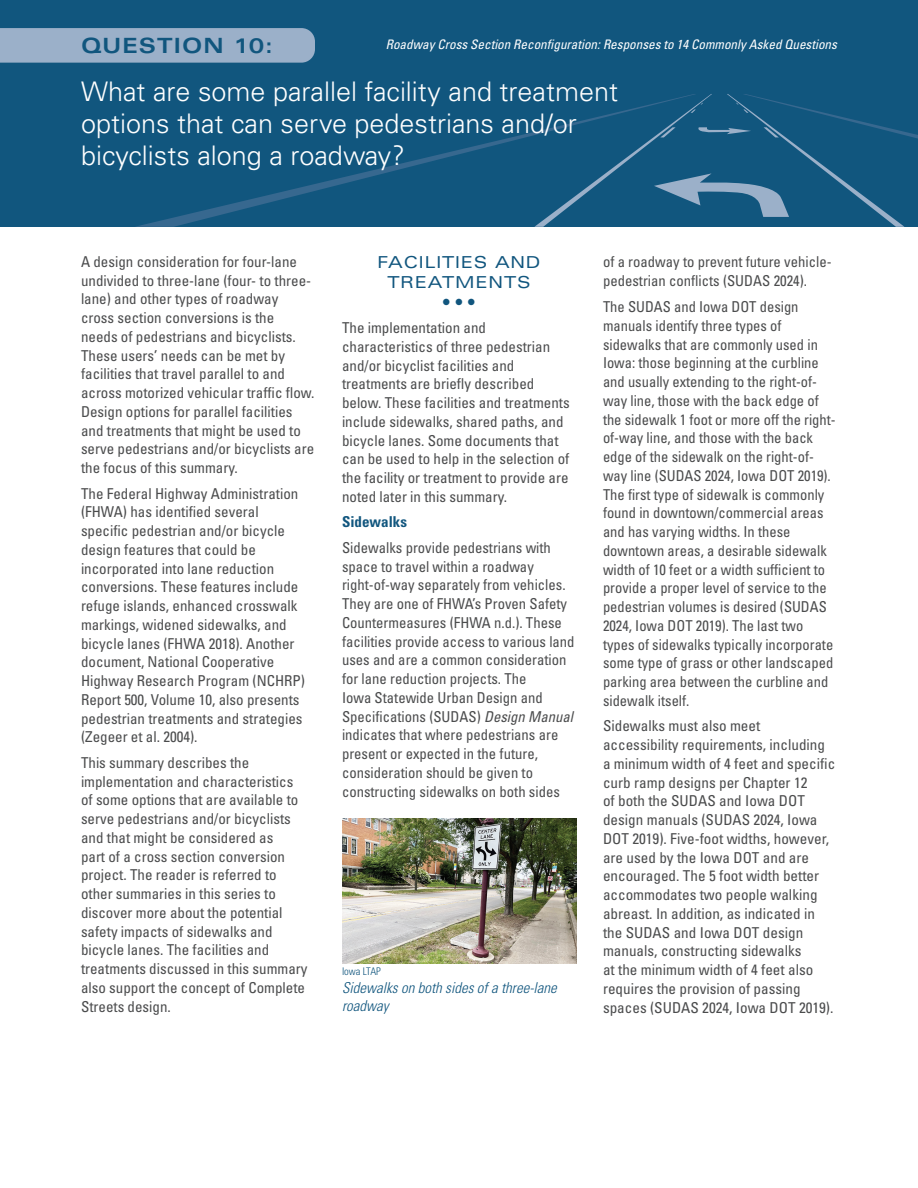
<style>
.page{position:relative;width:918px;height:1188px;background:#fff}
.page>*{position:absolute;margin:0;border:0;box-sizing:border-box;transform-origin:0 0}
.t1{font:300 27px/32.4px "Univers LT Std";color:#fff}
.Question__word{font:700 expanded 21px "Univers LT Std";letter-spacing:.05em;color:#11567e}
.t2{font:expanded 16.5px/19.8px "Univers LT Std";letter-spacing:.05em;color:#11567e;text-align:center}
.Body_Text{font:condensed 15px/18.8px "Univers LT Std";color:#4b4c4d}
.Figure_Caption{font:italic 300 condensed 15px/18px "Univers LT Std";color:#11567e}
.t3{font:700 condensed 15px "Univers LT Std";color:#11567e}
.t4{font:italic condensed 13.2px "Univers LT Std";color:#fff}
.Figure_Caption-2{font:300 condensed 10.5px "Univers LT Std";color:#11567e}
.s1{font-style:italic}
</style>
<div class="page">
<div style="left:0;top:0;width:918px;height:227px;background:#11567e"></div>
<svg style="left:697px;top:94px;width:221px;height:133px"></svg>
<svg style="left:136px;top:94px;width:561px;height:133px"></svg>
<div style="left:0;top:28px;width:315px;height:35px;background:#9bb0c9"></div>
<img style="left:342px;top:818px;width:234px;height:146px">
<h1 class="Question__word" style="left:81px;top:33px;width:194px">QUESTION 10:</h1>
<p class="t4" style="left:386px;top:36px;width:453px">Roadway Cross Section Reconfiguration: Responses to 14 Commonly Asked Questions</p>
<h1 class="t1" style="left:81px;top:75px;width:539px">What are some parallel facility and treatment options that can serve pedestrians and/or bicyclists along a roadway?</h1>
<p class="Body_Text" style="left:81px;top:252px;width:235px">A design consideration for four-lane undivided to three-lane (four- to three&shy;lane) and other types of roadway cross section conversions is the needs of pedestrians and bicyclists.<br>These users’ needs can be met by facilities that travel parallel to and across motorized vehicular traffic flow.<br>Design options for parallel facilities and treatments that might be used to serve pedestrians and/or bicyclists are the focus of this summary.</p>
<p class="Body_Text" style="left:81px;top:484px;width:226px">The Federal Highway Administration (FHWA) has identified several specific pedestrian and/or bicycle design features that could be incorporated into lane reduction conversions. These features include refuge islands, enhanced crosswalk markings, widened sidewalks, and bicycle lanes (FHWA 2018). Another document, National Cooperative Highway Research Program (NCHRP)<br>Report 500, Volume 10, also presents pedestrian treatments and strategies (Zegeer et al. 2004).</p>
<p class="Body_Text" style="left:81px;top:753px;width:228px">This summary describes the implementation and characteristics of some options that are available to serve pedestrians and/or bicyclists and that might be considered as<br>part of a cross section conversion project. The reader is referred to other summaries in this series to discover more about the potential safety impacts of sidewalks and bicycle lanes. The facilities and treatments discussed in this summary also support the concept of Complete Streets design.</p>
<h2 class="t2" style="left:377px;top:252px;width:165px">FACILITIES AND<br>TREATMENTS</h2>
<p class="Body_Text" style="left:342px;top:318px;width:229px">The implementation and characteristics of three pedestrian and/or bicyclist facilities and treatments are briefly described below. These facilities and treatments include sidewalks, shared paths, and bicycle lanes. Some documents that can be used to help in the selection of the facility or treatment to provide are noted later in this summary.</p>
<h3 class="t3" style="left:342px;top:513px;width:67px">Sidewalks</h3>
<p class="Body_Text" style="left:342px;top:538px;width:234px">Sidewalks provide pedestrians with space to travel within a roadway right-of-way separately from vehicles.<br>They are one of FHWA’s Proven Safety Countermeasures (FHWA n.d.). These facilities provide access to various land uses and are a common consideration for lane reduction projects. The<br>Iowa Statewide Urban Design and Specifications (SUDAS) <span class="s1">Design Manual </span>indicates that where pedestrians are present or expected in the future, consideration should be given to constructing sidewalks on both sides</p>
<p class="Figure_Caption-2" style="left:342px;top:965px;width:40px">Iowa LTAP</p>
<p class="Figure_Caption" style="left:342px;top:979px;width:216px">Sidewalks on both sides of a three-lane roadway</p>
<p class="Body_Text" style="left:603px;top:252px;width:230px">of a roadway to prevent future vehicle&shy;pedestrian conflicts (SUDAS 2024).</p>
<p class="Body_Text" style="left:603px;top:297px;width:234px">The SUDAS and Iowa DOT design manuals identify three types of sidewalks that are commonly used in Iowa: those beginning at the curbline and usually extending to the right-of&shy;way line, those with the back edge of the sidewalk 1 foot or more off the right&shy;of-way line, and those with the back edge of the sidewalk on the right-of&shy;way line (SUDAS 2024, Iowa DOT 2019).<br>The first type of sidewalk is commonly found in downtown/commercial areas and has varying widths. In these downtown areas, a desirable sidewalk width of 10 feet or a width sufficient to provide a proper level of service to the pedestrian volumes is desired (SUDAS 2024, Iowa DOT 2019). The last two types of sidewalks typically incorporate some type of grass or other landscaped parking area between the curbline and sidewalk itself.</p>
<p class="Body_Text" style="left:603px;top:717px;width:234px">Sidewalks must also meet accessibility requirements, including a minimum width of 4 feet and specific curb ramp designs per Chapter 12<br>of both the SUDAS and Iowa DOT design manuals (SUDAS 2024, Iowa DOT 2019). Five-foot widths, however, are used by the Iowa DOT and are encouraged. The 5 foot width better accommodates two people walking abreast. In addition, as indicated in the SUDAS and Iowa DOT design manuals, constructing sidewalks<br>at the minimum width of 4 feet also requires the provision of passing spaces (SUDAS 2024, Iowa DOT 2019).</p>
</div>
